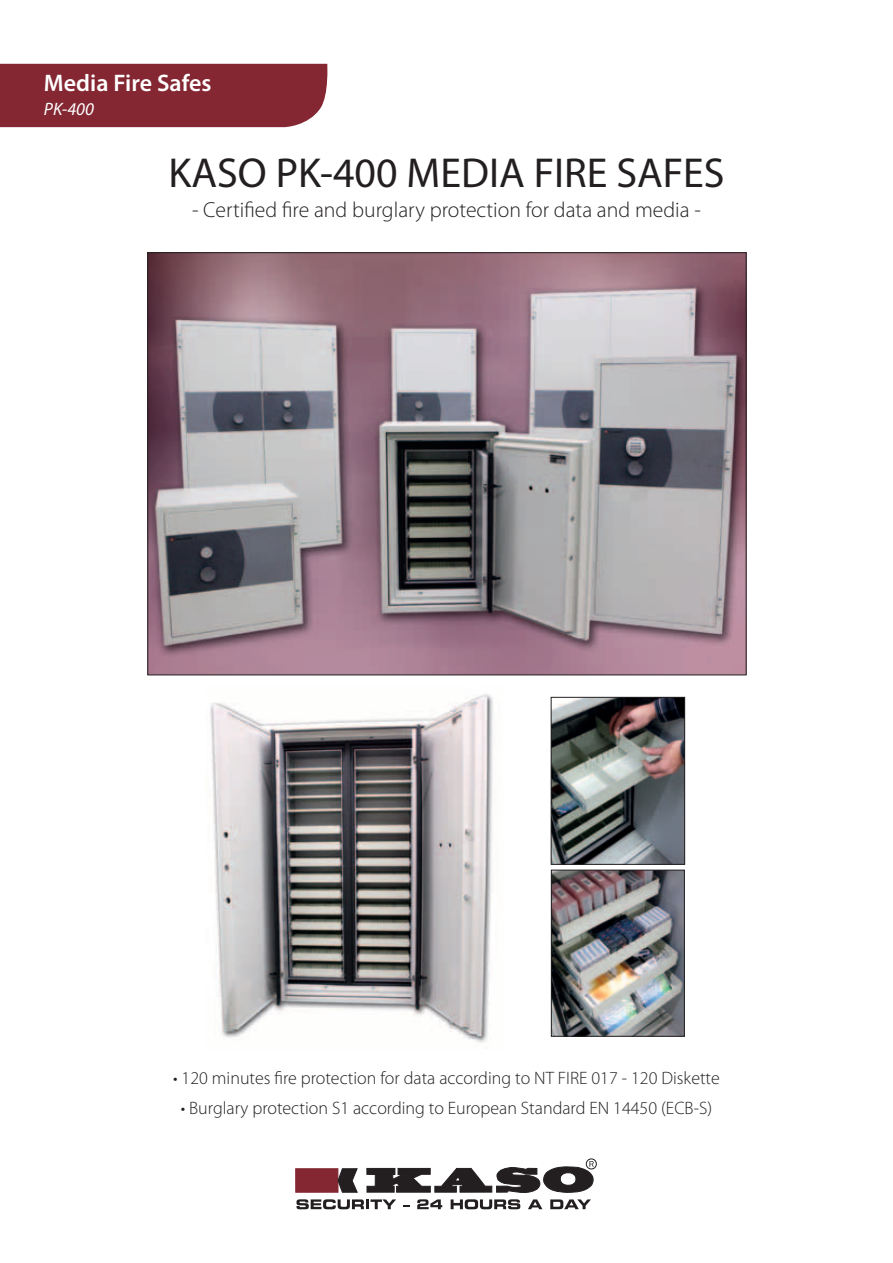
<style>
.page{position:relative;width:893px;height:1263px;background:#fff}
.page>*{position:absolute;margin:0;border:0;box-sizing:border-box;transform-origin:0 0}
.t1{font:42px "Myriad Pro";color:#231f20}
.t2{font:600 24px "Myriad Pro";color:#fff}
.t3{font:300 21.75px "Myriad Pro";color:#231f20}
.t4{font:300 18px "Myriad Pro";color:#231f20}
.t5{font:italic 18px "Myriad Pro";color:#fff}
</style>
<div class="page">
<div style="left:586px;top:1158px;width:11px;height:11px;border:1px solid #231f20;border-radius:50%"></div>
<div style="left:296px;top:1169px;width:42px;height:23px;background:#842732"></div>
<svg style="left:338px;top:1169px;width:19px;height:23px"></svg>
<svg style="left:367px;top:1161px;width:227px;height:32px"></svg>
<svg style="left:296px;top:1199px;width:100px;height:10px"></svg>
<svg style="left:417px;top:1199px;width:25px;height:10px"></svg>
<svg style="left:451px;top:1199px;width:69px;height:10px"></svg>
<svg style="left:528px;top:1199px;width:14px;height:10px"></svg>
<svg style="left:550px;top:1199px;width:41px;height:10px"></svg>
<img style="left:149px;top:254px;width:595px;height:419px">
<img style="left:210px;top:694px;width:283px;height:349px">
<img style="left:553px;top:872px;width:130px;height:162px">
<div style="left:551px;top:870px;width:134px;height:166px;border:1px solid #231f20"></div>
<img style="left:553px;top:699px;width:130px;height:164px">
<div style="left:551px;top:697px;width:134px;height:168px;border:1px solid #231f20"></div>
<div style="left:0;top:64px;width:328px;height:63px;background:#842732"></div>
<h2 class="t2" style="left:44px;top:68px;width:169px">Media Fire Safes</h2>
<p class="t5" style="left:44px;top:98px;width:52px">PK-400</p>
<h1 class="t1" style="left:168px;top:147px;width:558px">KASO PK-400 MEDIA FIRE SAFES</h1>
<p class="t3" style="left:192px;top:197px;width:510px">- Certified fire and burglary protection for data and media -</p>
<p class="t4" style="left:173px;top:1067px;width:548px">• 120 minutes fire protection for data according to NT FIRE 017 - 120 Diskette</p>
<p class="t4" style="left:181px;top:1097px;width:533px">• Burglary protection S1 according to European Standard EN 14450 (ECB-S)</p>
</div>
